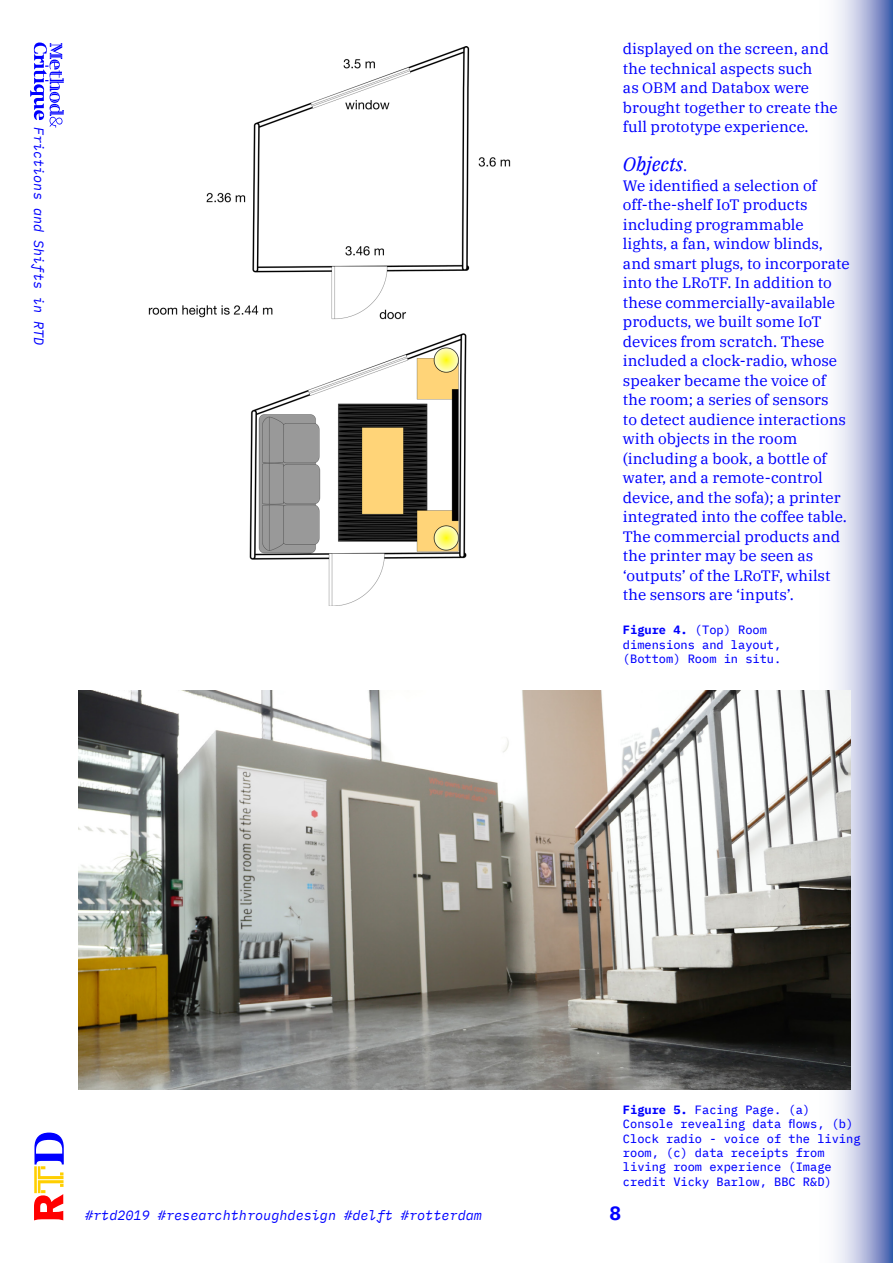
<style>
.page{position:relative;width:893px;height:1263px;background:#fff}
.page>*{position:absolute;margin:0;border:0;box-sizing:border-box;transform-origin:0 0}
.Main_Body_Text{font:italic 19.5px "IBM Plex Serif";color:#00f}
.t1{font:700 19.5px "IBM Plex Sans";color:#00f}
.Main_Body_Text-2{font:15px/19.5px "IBM Plex Serif";color:#00f}
.t2{font:italic 13.5px "IBM Plex Mono";color:#00f}
.Image_Caption{font:12px/14.4px "IBM Plex Mono Text";color:#00f}
.s1{font-style:normal;font-size:15px}
.s2{font-family:"IBM Plex Mono";font-weight:700}
</style>
<div class="page">
<svg style="left:836px;top:0;width:57px;height:1263px;background:#a4afd6"></svg>
<svg style="left:30px;top:43px;width:34px;height:85px"></svg>
<svg style="left:34px;top:1132px;width:30px;height:88px"></svg>
<img style="left:78px;top:690px;width:772px;height:400px">
<img style="left:148px;top:46px;width:363px;height:560px">
<p class="t2" style="left:49px;top:127px;width:220px;rotate:90deg">Frictions and Shifts in RTD</p>
<p class="Main_Body_Text-2" style="left:623px;top:38px;width:216px">displayed on the screen, and the technical aspects such<br>as OBM and Databox were brought together to create the full prototype experience.</p>
<p class="Main_Body_Text" style="left:623px;top:149px;width:66px">Objects<span class="s1">.</span></p>
<p class="Main_Body_Text-2" style="left:623px;top:174px;width:228px">We identified a selection of off-the-shelf IoT products including programmable lights, a fan, window blinds, and smart plugs, to incorporate into the LRoTF. In addition to these commercially-available products, we built some IoT devices from scratch. These included a clock-radio, whose speaker became the voice of the room; a series of sensors<br>to detect audience interactions with objects in the room (including a book, a bottle of water, and a remote-control device, and the sofa); a printer integrated into the coffee table.<br>The commercial products and the printer may be seen as ‘outputs’ of the LRoTF, whilst the sensors are ‘inputs’.</p>
<p class="Image_Caption" style="left:623px;top:622px;width:160px"><span class="s2">Figure 4.</span> (Top) Room dimensions and layout, (Bottom) Room in situ.</p>
<p class="Image_Caption" style="left:623px;top:1101px;width:239px"><span class="s2">Figure 5.</span> Facing Page. (a)<br>Console revealing data flows, (b)<br>Clock radio - voice of the living room, (c) data receipts from living room experience (Image credit Vicky Barlow, BBC R&amp;D)</p>
<p class="t2" style="left:85px;top:1205px;width:398px">#rtd2019 #researchthroughdesign #delft #rotterdam</p>
<h1 class="t1" style="left:609px;top:1198px;width:13px">8</h1>
</div>
